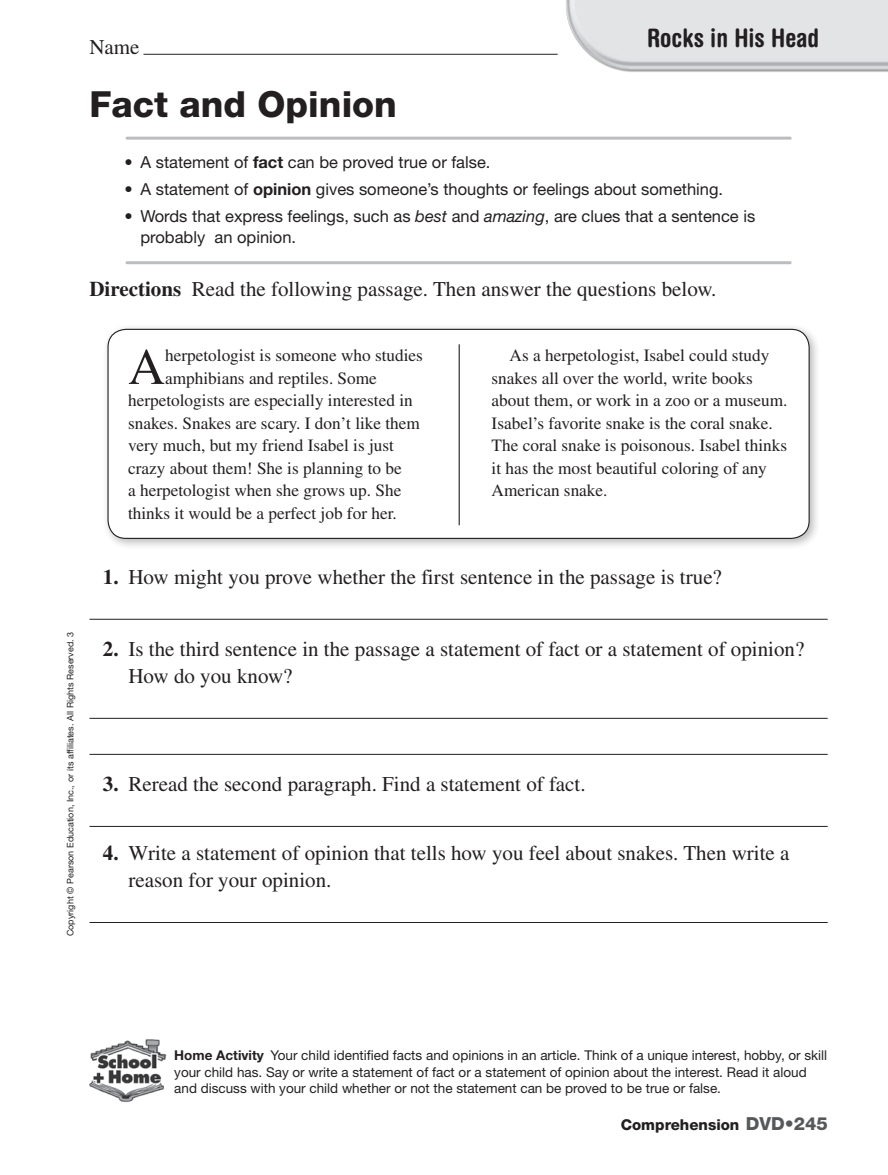
<style>
.page{position:relative;width:888px;height:1175px;background:#fff}
.page>*{position:absolute;margin:0;border:0;box-sizing:border-box;transform-origin:0 0}
.t1{font:51.3px "Times";color:#231f20}
.t2{font:800 36px "Helvetica Neue";color:#231f20}
.t3{font:700 condensed 25.5px "Helvetica Rounded LT Std";color:#231f20}
.t4{font:21px/27px "Times";color:#231f20}
.t5{font:21px "Times LT Std";color:#231f20}
.t6{font:17.25px/22.5px "Times";color:#231f20}
.t7{font:16.5px/21px "Helvetica Neue";color:#231f20}
.t8{font:800 15px "Helvetica Neue LT Std";color:#231f20}
.t9{font:13.5px/16.5px "Helvetica Neue";color:#231f20}
.t10{font:9px "Helvetica Neue LT Std";color:#231f20}
.s1{font-weight:700}
.s2{font-style:italic}
.s3{font-size:18px;color:#57585a}
</style>
<div class="page">
<img style="left:89px;top:1039px;width:78px;height:64px">
<img style="left:554px;top:0;width:334px;height:72px">
<hr style="left:143px;top:54px;width:414px;height:1px;background:#231f20">
<hr style="left:127px;top:137px;width:663px;height:3px;background:#bcbdc0">
<hr style="left:127px;top:261px;width:663px;height:3px;background:#bcbdc0">
<div style="left:102px;top:323px;width:718px;height:227px;background:#231f20;opacity:.3"></div>
<div style="left:108px;top:329px;width:701px;height:209px;background:#fff;border-radius:18px"></div>
<div style="left:107px;top:329px;width:702px;height:210px;border:1px solid #231f20;border-radius:18px"></div>
<hr style="left:459px;top:344px;width:1px;height:181px;background:#231f20">
<hr style="left:89px;top:618px;width:738px;height:1px;background:#231f20">
<hr style="left:89px;top:717px;width:738px;height:1px;background:#231f20">
<hr style="left:89px;top:753px;width:738px;height:1px;background:#231f20">
<hr style="left:89px;top:825px;width:738px;height:1px;background:#231f20">
<hr style="left:89px;top:921px;width:738px;height:1px;background:#231f20">
<p class="t5" style="left:89px;top:35px;width:52px">Name</p>
<p class="t3" style="left:647px;top:23px;width:174px">Rocks in His Head</p>
<p class="t2" style="left:89px;top:83px;width:309px">Fact and Opinion</p>
<p class="t7" style="left:124px;top:151px;width:368px">• A statement of <span class="s1">fact</span> can be proved true or false.</p>
<p class="t7" style="left:124px;top:178px;width:600px">• A statement of <span class="s1">opinion</span> gives someone’s thoughts or feelings about something.</p>
<p class="t7" style="left:140px;top:205px;width:616px;text-indent:-16px">• Words that express feelings, such as <span class="s2">best</span> and <span class="s2">amazing</span>, are clues that a sentence is probably an opinion.</p>
<p class="t4" style="left:89px;top:275px;width:628px"><span class="s1">Directions</span> Read the following passage. Then answer the questions below.</p>
<p class="t10" style="left:65px;top:935px;width:306px;rotate:-90deg">Copyright © Pearson Education, Inc., or its affiliates. All Rights Reserved. 3</p>
<p class="t1" style="left:128px;top:338px;width:38px">A</p>
<p class="t6" style="left:165px;top:344px;width:259px">herpetologist is someone who studies</p>
<p class="t6" style="left:165px;top:367px;width:213px">amphibians and reptiles. Some</p>
<p class="t6" style="left:128px;top:389px;width:286px">herpetologists are especially interested in</p>
<p class="t6" style="left:128px;top:412px;width:293px">snakes. Snakes are scary. I don’t like them</p>
<p class="t6" style="left:128px;top:434px;width:267px">very much, but my friend Isabel is just</p>
<p class="t6" style="left:128px;top:457px;width:275px">crazy about them! She is planning to be</p>
<p class="t6" style="left:128px;top:479px;width:275px">a herpetologist when she grows up. She</p>
<p class="t6" style="left:128px;top:501px;width:270px">thinks it would be a perfect job for her.</p>
<p class="t6" style="left:491px;top:344px;width:297px;text-indent:18px">As a herpetologist, Isabel could study snakes all over the world, write books about them, or work in a zoo or a museum.<br>Isabel’s favorite snake is the coral snake.<br>The coral snake is poisonous. Isabel thinks it has the most beautiful coloring of any American snake.</p>
<p class="t4" style="left:103px;top:563px;width:620px"><span class="s1">1.</span> How might you prove whether the first sentence in the passage is true?</p>
<p class="t4" style="left:128px;top:635px;width:677px;text-indent:-25px"><span class="s1">2.</span> Is the third sentence in the passage a statement of fact or a statement of opinion?<br>How do you know?</p>
<p class="t4" style="left:103px;top:770px;width:484px"><span class="s1">3.</span> Reread the second paragraph. Find a statement of fact.</p>
<p class="t4" style="left:128px;top:839px;width:662px;text-indent:-25px"><span class="s1">4.</span> Write a statement of opinion that tells how you feel about snakes. Then write a reason for your opinion.</p>
<p class="t9" style="left:174px;top:1046px;width:654px"><span class="s1">Home Activity</span> Your child identified facts and opinions in an article. Think of a unique interest, hobby, or skill your child has. Say or write a statement of fact or a statement of opinion about the interest. Read it aloud and discuss with your child whether or not the statement can be proved to be true or false.</p>
<p class="t8" style="left:621px;top:1115px;width:208px">Comprehension <span class="s3">DVD•245</span></p>
</div>
